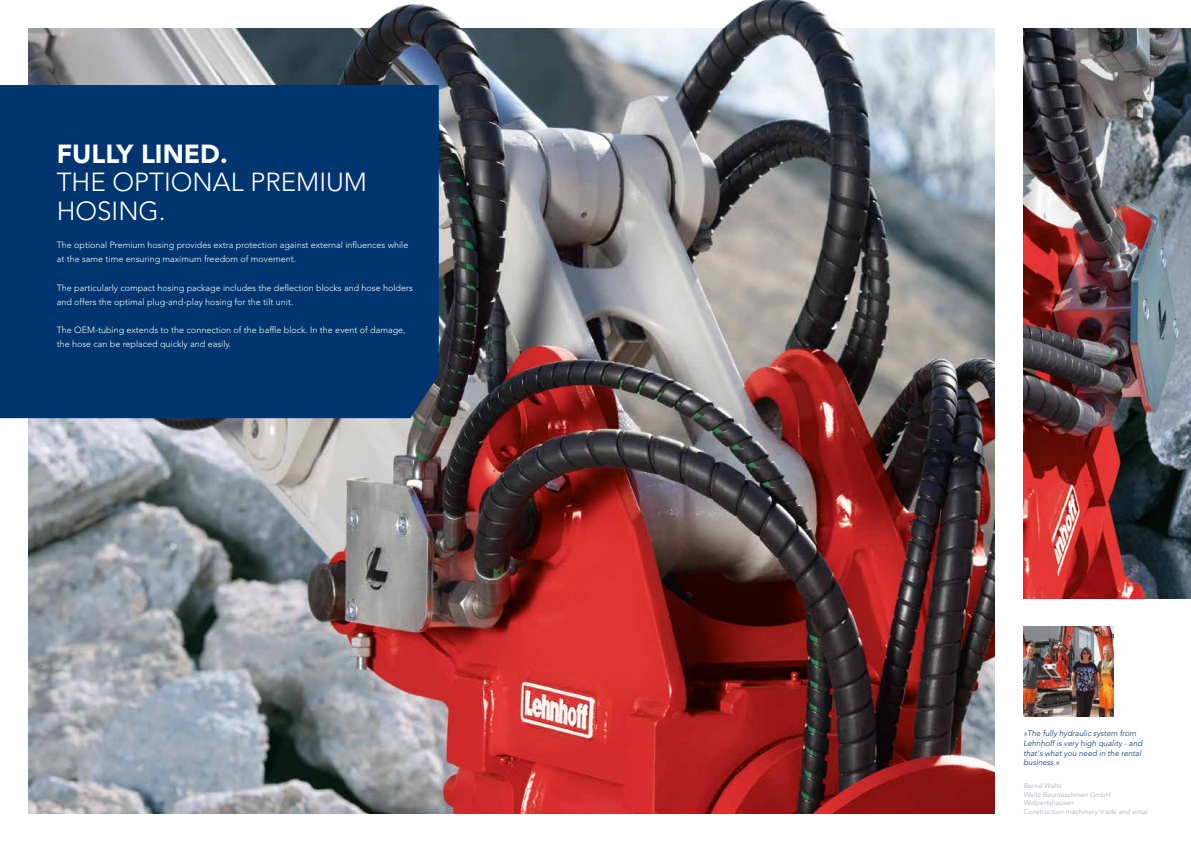
<style>
.page{position:relative;width:1191px;height:842px;background:#fff}
.page>*{position:absolute;margin:0;border:0;box-sizing:border-box;transform-origin:0 0}
.t1{font:300 26px/28.3px "Avenir LT Std";color:#fff}
.t2{font:900 26px "Avenir LT Std";color:#fff}
.t3{font:300 9px/14.2px "Avenir LT Std";color:#fff}
.t4{font:italic 300 8px/9.8px "Avenir LT Std";color:#00356f}
.t5{font:italic 7px/8.4px "Avenir LT Std";color:#babdc6}
</style>
<div class="page">
<img style="left:28px;top:28px;width:967px;height:786px">
<img style="left:286px;top:0;width:709px;height:71px">
<img style="left:1023px;top:28px;width:168px;height:570px">
<div style="left:0;top:85px;width:439px;height:333px;background:#00356f"></div>
<img style="left:1023px;top:626px;width:90px;height:90px">
<h1 class="t2" style="left:57px;top:138px;width:172px">FULLY LINED.</h1>
<h1 class="t1" style="left:57px;top:168px;width:312px">THE OPTIONAL PREMIUM<br>HOSING.</h1>
<p class="t3" style="left:57px;top:238px;width:353px">The optional Premium hosing provides extra protection against external influences while at the same time ensuring maximum freedom of movement.</p>
<p class="t3" style="left:57px;top:280px;width:358px">The particularly compact hosing package includes the deflection blocks and hose holders and offers the optimal plug-and-play hosing for the tilt unit.</p>
<p class="t3" style="left:57px;top:323px;width:350px">The OEM-tubing extends to the connection of the baffle block. In the event of damage, the hose can be replaced quickly and easily.</p>
<p class="t4" style="left:1023px;top:728px;width:121px">»The fully hydraulic system from<br>Lehnhoff is very high quality - and that's what you need in the rental business.«</p>
<p class="t5" style="left:1023px;top:782px;width:126px">Bernd Waltz<br>Waltz Baumaschinen GmbH<br>Wolpertshausen<br>Construction machinery trade and ental</p>
</div>
